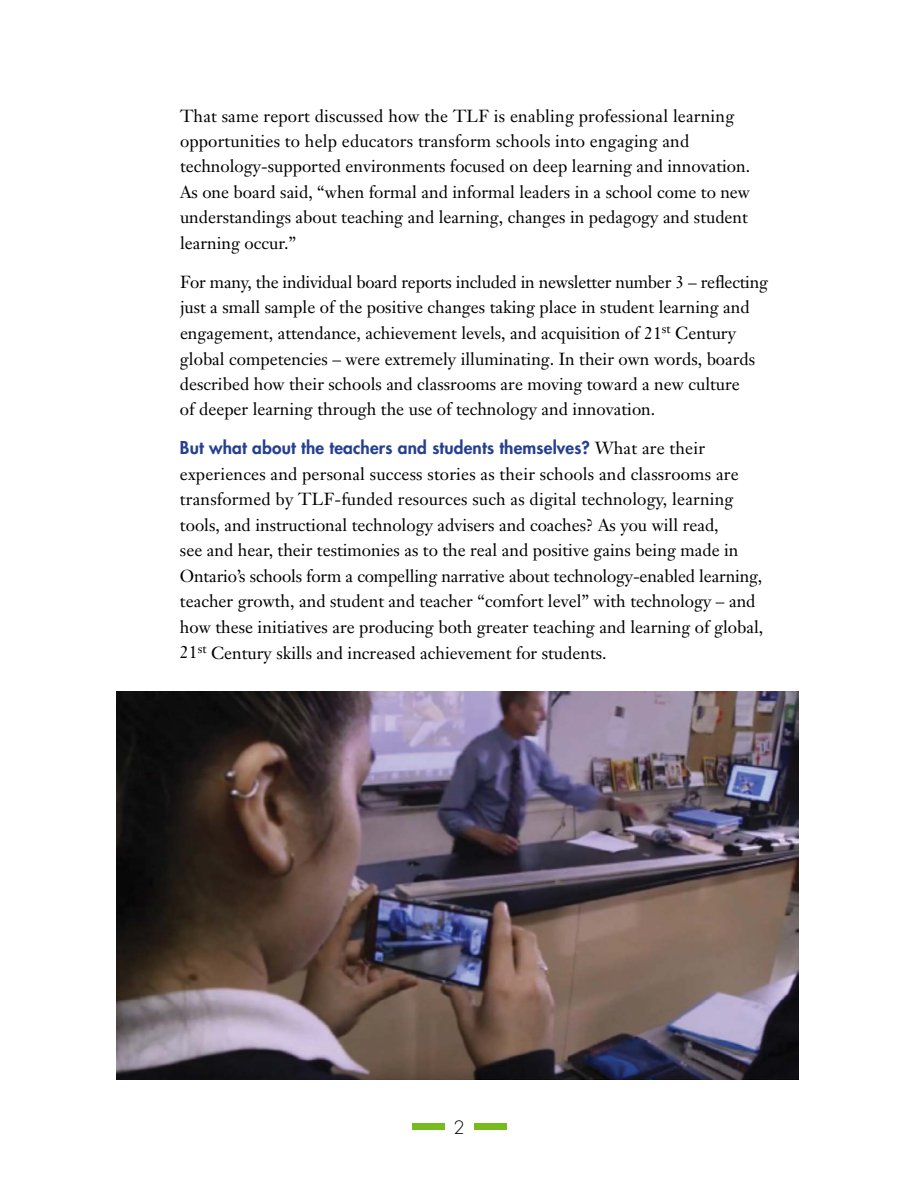
<style>
.page{position:relative;width:918px;height:1188px;background:#fff}
.page>*{position:absolute;margin:0;border:0;box-sizing:border-box;transform-origin:0 0}
.t1{font:300 18px "Futura";color:#000}
.t2{font:17.25px/25.5px "Janson Text";color:#000}
.t3{font:800 17.25px "Futura";letter-spacing:.01em;color:#25408f}
.s1{font-family:"Janson Text";font-weight:400;color:#000}
</style>
<div class="page">
<div style="left:412px;top:1124px;width:32px;height:6px;background:#77bc1f"></div>
<div style="left:474px;top:1124px;width:32px;height:6px;background:#77bc1f"></div>
<img style="left:116px;top:691px;width:683px;height:388px">
<p class="t2" style="left:180px;top:103px;width:572px">That same report discussed how the TLF is enabling professional learning opportunities to help educators transform schools into engaging and technology-supported environments focused on deep learning and innovation.<br>As one board said, “when formal and informal leaders in a school come to new understandings about teaching and learning, changes in pedagogy and student learning occur.”</p>
<p class="t2" style="left:180px;top:269px;width:590px">For many, the individual board reports included in newsletter number 3 – reflecting just a small sample of the positive changes taking place in student learning and engagement, attendance, achievement levels, and acquisition of 21<sup>st</sup> Century global competencies – were extremely illuminating. In their own words, boards described how their schools and classrooms are moving toward a new culture<br>of deeper learning through the use of technology and innovation.</p>
<p class="t3" style="left:180px;top:437px;width:527px">But what about the teachers and students themselves? <span class="s1">What are their</span></p>
<p class="t2" style="left:180px;top:461px;width:585px">experiences and personal success stories as their schools and classrooms are transformed by TLF-funded resources such as digital technology, learning tools, and instructional technology advisers and coaches? As you will read,<br>see and hear, their testimonies as to the real and positive gains being made in Ontario’s schools form a compelling narrative about technology-enabled learning, teacher growth, and student and teacher “comfort level” with technology – and how these initiatives are producing both greater teaching and learning of global, 21<sup>st</sup> Century skills and increased achievement for students.</p>
<p class="t1" style="left:453px;top:1116px;width:13px">2</p>
</div>
